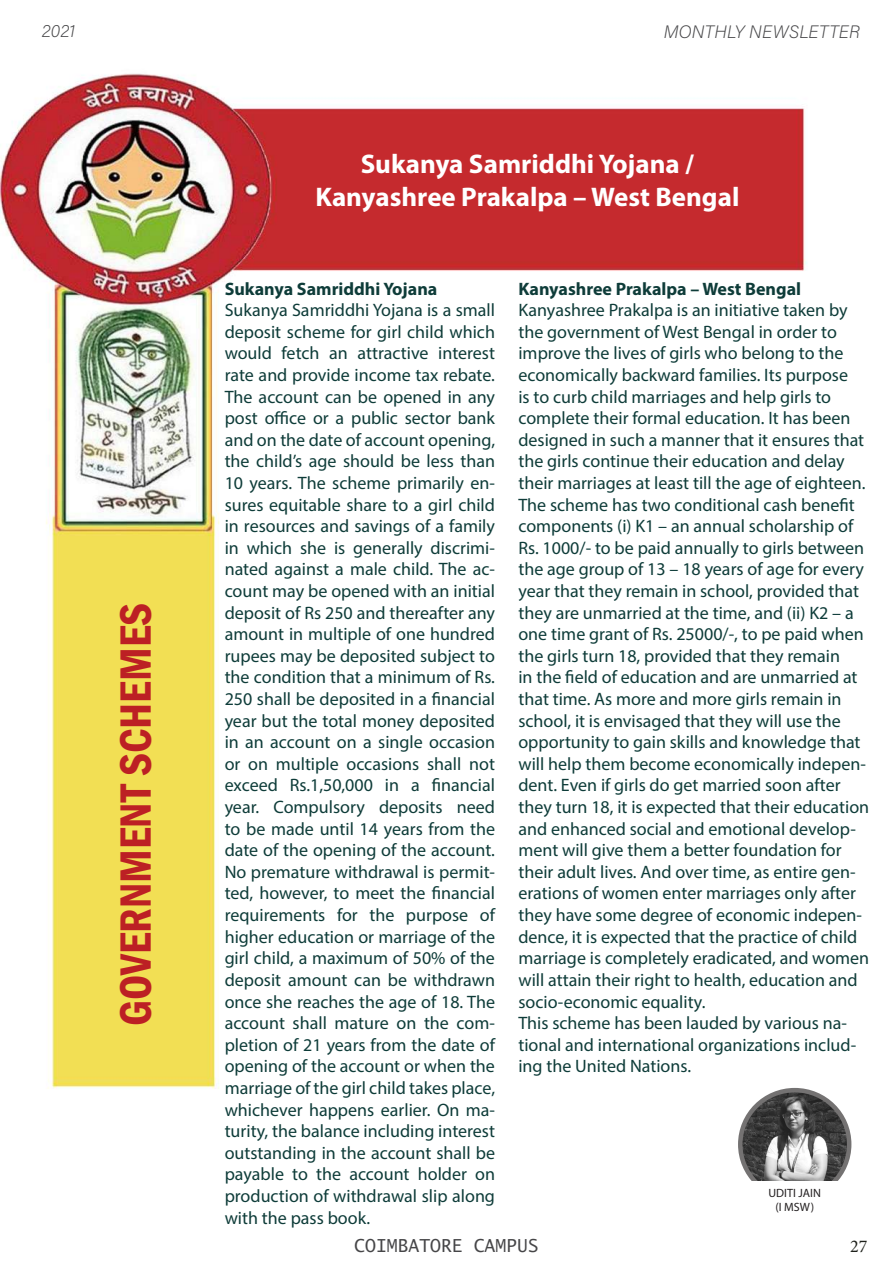
<style>
.page{position:relative;width:893px;height:1263px;background:#fff}
.page>*{position:absolute;margin:0;border:0;box-sizing:border-box;transform-origin:0 0}
.t1{font:600 condensed 45px "Franklin Gothic";color:#bc2024}
.t2{font:700 27px/32.4px "Myriad Pro";color:#fff;text-align:center}
.t3{font:18px/21.6px "Myriad Pro";color:#0e3c39;text-align:justify}
.t4{font:700 18px "Myriad Pro";color:#0e3c39}
.t5{font:18px "Acumin Variable Concept";letter-spacing:.01em;color:#464648}
.t6{font:18px "Lucida Sans Typewriter";color:#464648}
.t7{font:18px "Minion Pro";color:#1e211b}
.t8{font:12px/14.4px "Myriad Pro";color:#231f20;text-align:center}
</style>
<div class="page">
<img style="left:0;top:73px;width:852px;height:1108px">
<img style="left:740px;top:1090px;width:109px;height:108px;border-radius:54px">
<div style="left:738px;top:1088px;width:113px;height:113px;border:4px solid #747272;border-radius:50%"></div>
<div style="left:723px;top:1181px;width:144px;height:35px;background:#fff"></div>
<p class="t5" style="left:42px;top:18px;width:35px">2021</p>
<p class="t5" style="left:664px;top:19px;width:198px">MONTHLY NEWSLETTER</p>
<h1 class="t1" style="left:106px;top:1026px;width:425px;rotate:-90deg">GOVERNMENT SCHEMES</h1>
<h2 class="t2" style="left:315px;top:147px;width:426px">Sukanya Samriddhi Yojana /<br>Kanyashree Prakalpa – West Bengal</h2>
<p class="t4" style="left:225px;top:277px;width:214px">Sukanya Samriddhi Yojana</p>
<p class="t3" style="left:225px;top:299px;width:272px">Sukanya Samriddhi Yojana is a small deposit scheme for girl child which would fetch an attractive interest rate and provide income tax rebate.<br>The account can be opened in any post office or a public sector bank and on the date of account opening, the child’s age should be less than 10 years. The scheme primarily en&shy;sures equitable share to a girl child in resources and savings of a family in which she is generally discrimi&shy;nated against a male child. The ac&shy;count may be opened with an initial deposit of Rs 250 and thereafter any amount in multiple of one hundred rupees may be deposited subject to the condition that a minimum of Rs.<br>250 shall be deposited in a financial year but the total money deposited in an account on a single occasion or on multiple occasions shall not exceed Rs.1,50,000 in a financial year. Compulsory deposits need to be made until 14 years from the date of the opening of the account.<br>No premature withdrawal is permit&shy;ted, however, to meet the financial requirements for the purpose of higher education or marriage of the girl child, a maximum of 50% of the deposit amount can be withdrawn once she reaches the age of 18. The account shall mature on the com&shy;pletion of 21 years from the date of opening of the account or when the marriage of the girl child takes place, whichever happens earlier. On ma&shy;turity, the balance including interest outstanding in the account shall be payable to the account holder on production of withdrawal slip along with the pass book.</p>
<p class="t4" style="left:518px;top:277px;width:284px">Kanyashree Prakalpa – West Bengal</p>
<p class="t3" style="left:518px;top:299px;width:352px;text-align:left">Kanyashree Prakalpa is an initiative taken by the government of West Bengal in order to improve the lives of girls who belong to the economically backward families. Its purpose<br>is to curb child marriages and help girls to complete their formal education. It has been designed in such a manner that it ensures that the girls continue their education and delay their marriages at least till the age of eighteen.<br>The scheme has two conditional cash benefit components (i) K1 – an annual scholarship of Rs. 1000/- to be paid annually to girls between the age group of 13 – 18 years of age for every year that they remain in school, provided that they are unmarried at the time, and (ii) K2 – a one time grant of Rs. 25000/-, to pe paid when the girls turn 18, provided that they remain<br>in the field of education and are unmarried at that time. As more and more girls remain in school, it is envisaged that they will use the opportunity to gain skills and knowledge that will help them become economically indepen&shy;dent. Even if girls do get married soon after they turn 18, it is expected that their education and enhanced social and emotional develop&shy;ment will give them a better foundation for their adult lives. And over time, as entire gen&shy;erations of women enter marriages only after they have some degree of economic indepen&shy;dence, it is expected that the practice of child marriage is completely eradicated, and women will attain their right to health, education and socio-economic equality.<br>This scheme has been lauded by various na&shy;tional and international organizations includ&shy;ing the United Nations.</p>
<p class="t8" style="left:768px;top:1185px;width:54px">UDITI JAIN (I MSW)</p>
<p class="t6" style="left:354px;top:1235px;width:186px">COIMBATORE CAMPUS</p>
<p class="t7" style="left:850px;top:1234px;width:19px">27</p>
</div>
